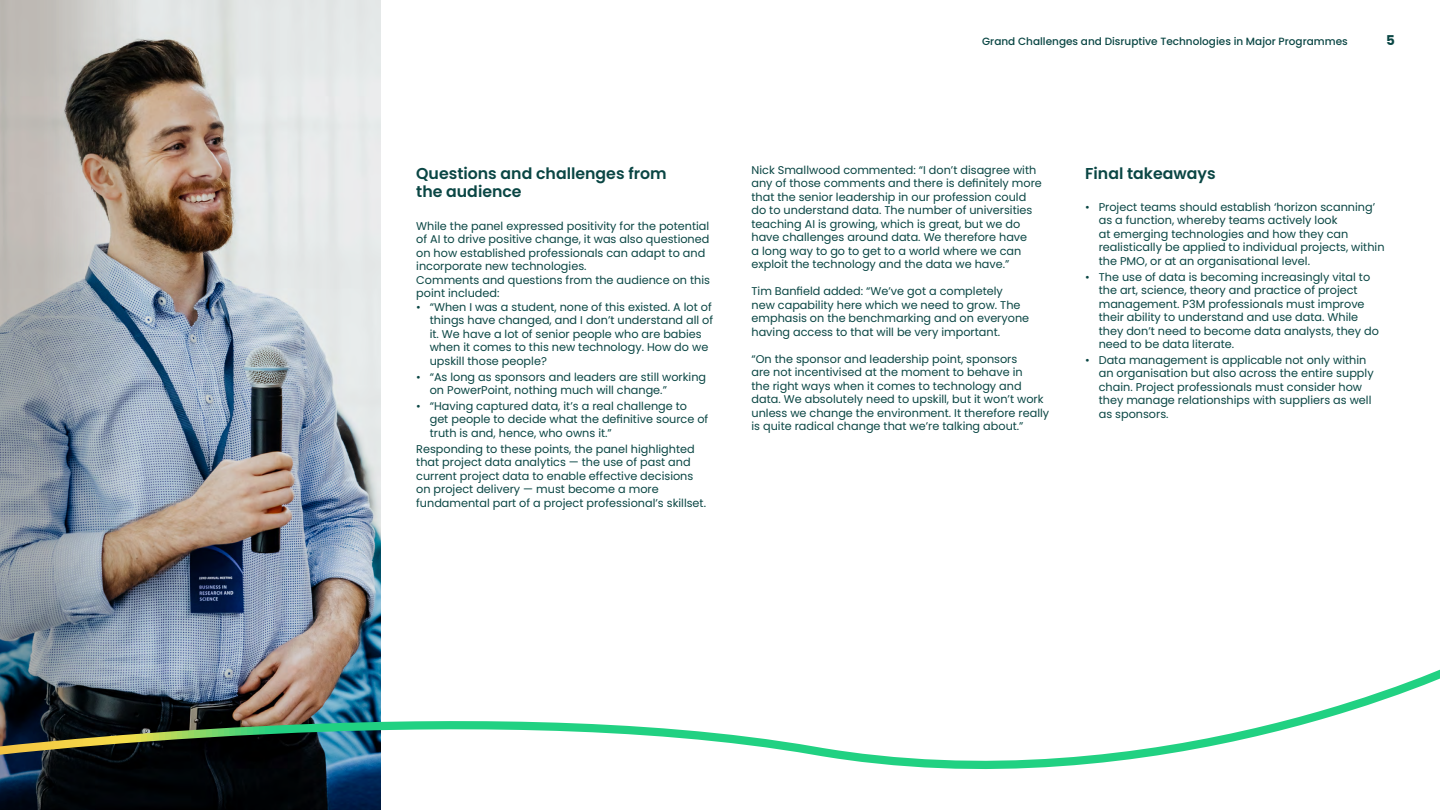
<style>
.page{position:relative;width:1440px;height:810px;background:#fff}
.page>*{position:absolute;margin:0;border:0;box-sizing:border-box;transform-origin:0 0}
.t1{font:600 15.75px/18.9px "Poppins";color:#0a4644}
.t2{font:700 13.5px "Poppins";color:#0a4644}
.t3{font:11.25px/13.5px "Poppins";color:#0a4644}
.t4{font:500 10.5px "Poppins";color:#0a4644}
</style>
<div class="page">
<img style="left:0;top:0;width:380px;height:656px">
<svg style="left:0;top:656px;width:1440px;height:154px"></svg>
<p class="t4" style="left:982px;top:35px;width:367px">Grand Challenges and Disruptive Technologies in Major Programmes</p>
<p class="t2" style="left:1386px;top:32px;width:10px">5</p>
<h1 class="t1" style="left:416px;top:164px;width:252px">Questions and challenges from the audience</h1>
<p class="t3" style="left:416px;top:219px;width:295px">While the panel expressed positivity for the potential of AI to drive positive change, it was also questioned on how established professionals can adapt to and incorporate new technologies.<br>Comments and questions from the audience on this point included:</p>
<p class="t3" style="left:430px;top:300px;width:285px;text-indent:-14px">• “When I was a student, none of this existed. A lot of things have changed, and I don’t understand all of it. We have a lot of senior people who are babies when it comes to this new technology. How do we upskill those people?</p>
<p class="t3" style="left:430px;top:370px;width:278px;text-indent:-14px">• “As long as sponsors and leaders are still working on PowerPoint, nothing much will change.”</p>
<p class="t3" style="left:430px;top:399px;width:280px;text-indent:-14px">• “Having captured data, it’s a real challenge to get people to decide what the definitive source of truth is and, hence, who owns it.”</p>
<p class="t3" style="left:416px;top:442px;width:291px">Responding to these points, the panel highlighted that project data analytics — the use of past and current project data to enable effective decisions on project delivery — must become a more fundamental part of a project professional’s skillset.</p>
<p class="t3" style="left:752px;top:163px;width:292px">Nick Smallwood commented: “I don’t disagree with any of those comments and there is definitely more that the senior leadership in our profession could do to understand data. The number of universities teaching AI is growing, which is great, but we do have challenges around data. We therefore have<br>a long way to go to get to a world where we can exploit the technology and the data we have.”</p>
<p class="t3" style="left:752px;top:285px;width:279px">Tim Banfield added: “We’ve got a completely<br>new capability here which we need to grow. The emphasis on the benchmarking and on everyone having access to that will be very important.</p>
<p class="t3" style="left:752px;top:352px;width:299px">“On the sponsor and leadership point, sponsors<br>are not incentivised at the moment to behave in<br>the right ways when it comes to technology and data. We absolutely need to upskill, but it won’t work unless we change the environment. It therefore really is quite radical change that we’re talking about.”</p>
<h1 class="t1" style="left:1085px;top:164px;width:132px">Final takeaways</h1>
<p class="t3" style="left:1099px;top:200px;width:287px;text-indent:-14px">• Project teams should establish ‘horizon scanning’ as a function, whereby teams actively look<br>at emerging technologies and how they can realistically be applied to individual projects, within the PMO, or at an organisational level.</p>
<p class="t3" style="left:1099px;top:270px;width:282px;text-indent:-14px">• The use of data is becoming increasingly vital to the art, science, theory and practice of project management. P3M professionals must improve their ability to understand and use data. While they don’t need to become data analysts, they do need to be data literate.</p>
<p class="t3" style="left:1099px;top:353px;width:276px;text-indent:-14px">• Data management is applicable not only within an organisation but also across the entire supply chain. Project professionals must consider how they manage relationships with suppliers as well as sponsors.</p>
</div>
